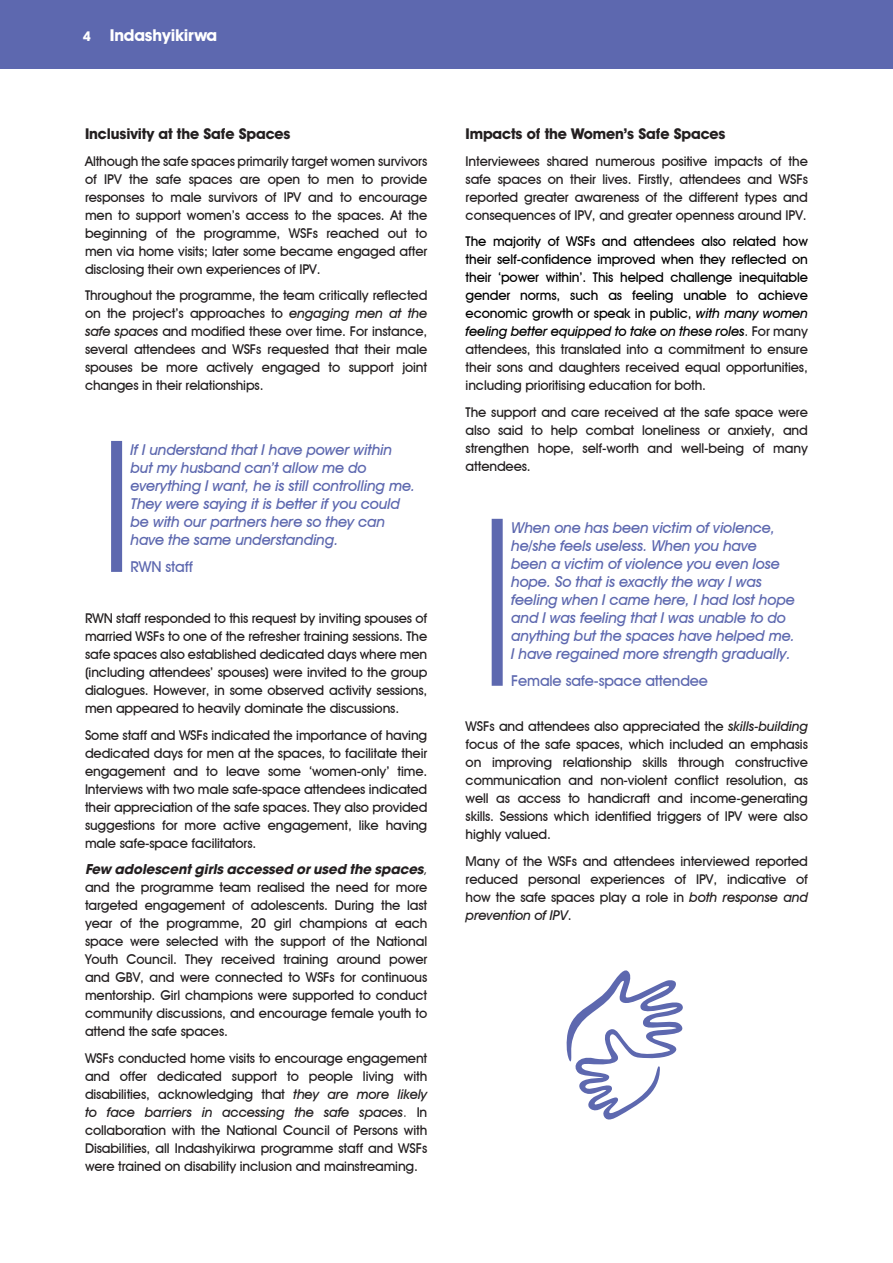
<style>
.page{position:relative;width:893px;height:1263px;background:#fff}
.page>*{position:absolute;margin:0;border:0;box-sizing:border-box;transform-origin:0 0}
.t1{font:700 16.5px "Avant Garde IT Cby BT";letter-spacing:-.01em;color:#fff}
.t2{font:italic 500 15px/18px "Avant Garde IT Cby BT";letter-spacing:-.01em;color:#5d68af}
.t3{font:700 15px "Avant Garde IT Cby BT";letter-spacing:-.01em;color:#231f20}
.t4{font:500 15px "Avant Garde IT Cby BT";letter-spacing:-.01em;color:#5d68af}
.t5{font:500 13.5px/18px "Avant Garde IT Cby BT";letter-spacing:-.01em;color:#231f20;text-align:justify}
.t6{font:500 13.5px/18px "Avant Garde IT Cby BT";letter-spacing:-.01em;color:#000;text-align:justify}
.t7{font:italic 700 13.5px "Avant Garde";letter-spacing:-.01em;color:#231f20}
.s1{font-size:13.5px}
.s2{font-style:italic}
.s3{font-family:"Avant Garde IT Cby BT";font-weight:400;font-style:normal}
.s4{font-weight:400}
.s5{color:#231f20}
</style>
<div class="page">
<div style="left:0;top:0;width:893px;height:69px;background:#5d68af"></div>
<div style="left:111px;top:441px;width:11px;height:131px;background:#5d68af"></div>
<div style="left:492px;top:519px;width:11px;height:167px;background:#5d68af"></div>
<svg style="left:566px;top:970px;width:117px;height:150px"></svg>
<p class="t1" style="left:83px;top:25px;width:136px"><span class="s1">4</span> Indashyikirwa</p>
<p class="t3" style="left:85px;top:125px;width:207px">Inclusivity at the Safe Spaces</p>
<p class="t5" style="left:85px;top:152px;width:344px">Although the safe spaces primarily target women survivors of IPV the safe spaces are open to men to provide responses to male survivors of IPV and to encourage men to support women’s access to the spaces. At the beginning of the programme, WSFs reached out to men via home visits; later some became engaged after disclosing their own experiences of IPV.</p>
<p class="t5" style="left:85px;top:286px;width:344px">Throughout the programme, the team critically reflected on the project’s approaches to <span class="s2">engaging men at the safe spaces</span> and modified these over time. For instance, several attendees and WSFs requested that their male spouses be more actively engaged to support joint changes in their relationships.</p>
<p class="t2" style="left:131px;top:441px;width:286px">If I understand that I have power within but my husband can’t allow me do everything I want, he is still controlling me.<br>They were saying it is better if you could be with our partners here so they can have the same understanding.</p>
<p class="t4" style="left:131px;top:557px;width:64px">RWN staff</p>
<p class="t5" style="left:85px;top:609px;width:344px">RWN staff responded to this request by inviting spouses of married WSFs to one of the refresher training sessions. The safe spaces also established dedicated days where men (including attendees’ spouses) were invited to the group dialogues. However, in some observed activity sessions, men appeared to heavily dominate the discussions.</p>
<p class="t5" style="left:85px;top:726px;width:344px">Some staff and WSFs indicated the importance of having dedicated days for men at the spaces, to facilitate their engagement and to leave some ‘women-only’ time.<br>Interviews with two male safe-space attendees indicated their appreciation of the safe spaces. They also provided suggestions for more active engagement, like having male safe-space facilitators.</p>
<p class="t7" style="left:85px;top:860px;width:344px">Few adolescent girls accessed or used the spaces<span class="s3">,</span></p>
<p class="t5" style="left:85px;top:878px;width:344px">and the programme team realised the need for more targeted engagement of adolescents. During the last year of the programme, 20 girl champions at each space were selected with the support of the National Youth Council. They received training around power and GBV, and were connected to WSFs for continuous mentorship. Girl champions were supported to conduct community discussions, and encourage female youth to attend the safe spaces.</p>
<p class="t5" style="left:85px;top:1049px;width:344px">WSFs conducted home visits to encourage engagement and offer dedicated support to people living with disabilities, acknowledging that <span class="s2">they are more likely to face barriers in accessing the safe spaces</span><span class="s4">.</span> In collaboration with the National Council of Persons with Disabilities, all Indashyikirwa programme staff and WSFs were trained on disability inclusion and mainstreaming.</p>
<p class="t3" style="left:466px;top:125px;width:262px">Impacts of the Women’s Safe Spaces</p>
<p class="t5" style="left:466px;top:152px;width:344px">Interviewees shared numerous positive impacts of the safe spaces on their lives. Firstly, attendees and WSFs reported greater awareness of the different types and consequences of IPV, and greater openness around IPV.</p>
<p class="t6" style="left:466px;top:232px;width:344px">The majority of WSFs and attendees also related how their self-confidence improved when they reflected on their ‘power within’. This helped challenge inequitable gender norms, such as feeling unable to achieve economic growth or speak in public, <span class="s2">with many women feeling better equipped to take on these roles</span><span class="s4">.</span> <span class="s5">For many attendees, this translated into a commitment to ensure their sons and daughters received equal opportunities, including prioritising education for both.</span></p>
<p class="t5" style="left:466px;top:403px;width:344px">The support and care received at the safe space were also said to help combat loneliness or anxiety, and strengthen hope, self-worth and well-being of many attendees.</p>
<p class="t2" style="left:511px;top:519px;width:285px">When one has been victim of violence, he/she feels useless. When you have been a victim of violence you even lose hope. So that is exactly the way I was feeling when I came here, I had lost hope and I was feeling that I was unable to do anything but the spaces have helped me.<br>I have regained more strength gradually.</p>
<p class="t4" style="left:511px;top:671px;width:198px">Female safe-space attendee</p>
<p class="t5" style="left:466px;top:717px;width:344px">WSFs and attendees also appreciated the <span class="s2">skills-building </span>focus of the safe spaces, which included an emphasis on improving relationship skills through constructive communication and non-violent conflict resolution, as well as access to handicraft and income-generating skills. Sessions which identified triggers of IPV were also highly valued.</p>
<p class="t5" style="left:466px;top:852px;width:344px">Many of the WSFs and attendees interviewed reported reduced personal experiences of IPV, indicative of how the safe spaces play a role in <span class="s2">both response and prevention of IPV</span>.</p>
</div>
